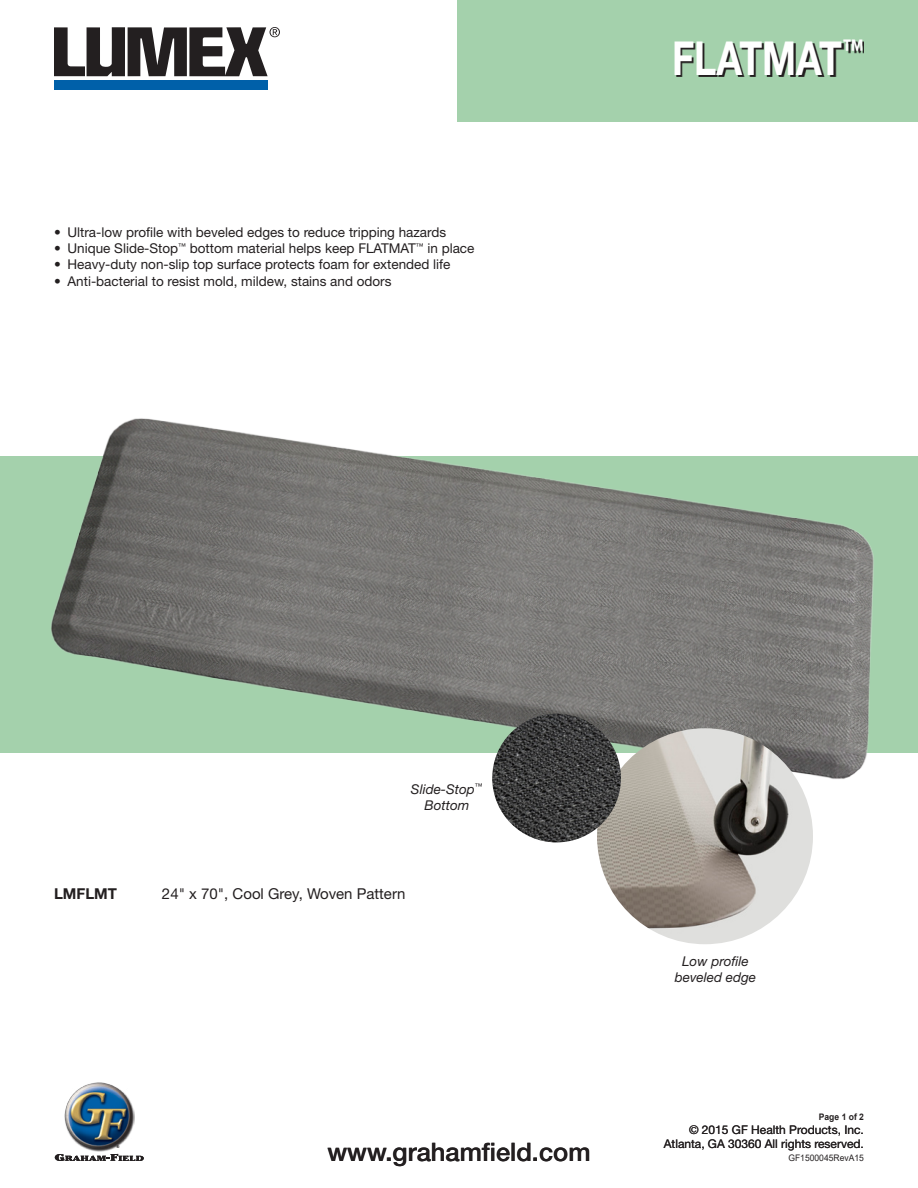
<style>
.page{position:relative;width:918px;height:1188px;background:#fff}
.page>*{position:absolute;margin:0;border:0;box-sizing:border-box;transform-origin:0 0}
.Title_Box{font:700 46.8px "Helvetica Neue LT Std";color:#fff;scale:.8 1}
.t1{font:500 25.5px "Helvetica Neue LT Std";color:#231f20}
.t2{font:15px "Helvetica Neue LT Std";color:#231f20}
.t3{font:700 15px "Helvetica Neue LT Std";color:#231f20}
.Bullet{font:13.5px "Helvetica Neue LT Std";color:#231f20}
.t4{font:italic 13.5px "Helvetica Neue LT Std";color:#231f20}
.t5{font:12px "Helvetica Neue LT Std";color:#231f20}
.t6{font:9px "Arial";color:#231f20;scale:.95 1}
.t7{font:700 9px "Arial";color:#231f20;scale:.95 1}
.t8{font:4.05px "Times New Roman";color:#231f20}
</style>
<div class="page">
<div style="left:457px;top:0;width:461px;height:122px;background:#a4d1ac"></div>
<div style="left:0;top:456px;width:918px;height:297px;background:#a4d1ac"></div>
<img style="left:65px;top:1082px;width:69px;height:70px">
<svg style="left:55px;top:1154px;width:89px;height:7px"></svg>
<div style="left:54px;top:80px;width:214px;height:9px;background:#0060a9"></div>
<svg style="left:54px;top:27px;width:226px;height:49px"></svg>
<svg style="left:676px;top:41px;width:188px;height:36px"></svg>
<img style="left:51px;top:418px;width:823px;height:396px">
<img style="left:597px;top:728px;width:216px;height:216px;border-radius:108px">
<img style="left:492px;top:714px;width:129px;height:128px;border-radius:64px">
<p class="Bullet" style="left:54px;top:224px;width:394px">• Ultra-low profile with beveled edges to reduce tripping hazards</p>
<p class="Bullet" style="left:54px;top:240px;width:422px">• Unique Slide-Stop<sup>™</sup> bottom material helps keep FLATMAT<sup>™</sup> in place</p>
<p class="Bullet" style="left:54px;top:257px;width:398px">• Heavy-duty non-slip top surface protects foam for extended life</p>
<p class="Bullet" style="left:54px;top:273px;width:339px">• Anti-bacterial to resist mold, mildew, stains and odors</p>
<p class="Title_Box" style="left:672px;top:29px;width:241px">FLATMAT<sup>™</sup></p>
<p class="t4" style="left:411px;top:781px;width:73px">Slide-Stop<sup>™</sup></p>
<p class="t4" style="left:425px;top:797px;width:46px">Bottom</p>
<p class="t3" style="left:54px;top:885px;width:65px">LMFLMT</p>
<p class="t2" style="left:162px;top:885px;width:245px">24" x 70", Cool Grey, Woven Pattern</p>
<p class="t4" style="left:682px;top:953px;width:68px">Low profile</p>
<p class="t4" style="left:675px;top:969px;width:83px">beveled edge</p>
<p class="t7" style="left:819px;top:1110px;width:49px">Page 1 of 2</p>
<p class="t5" style="left:689px;top:1122px;width:176px">© 2015 GF Health Products, Inc.</p>
<p class="t8" style="left:117px;top:1144px;width:5px">®</p>
<p class="t5" style="left:664px;top:1137px;width:202px">Atlanta, GA 30360 All rights reserved.</p>
<p class="t1" style="left:327px;top:1137px;width:265px">www.grahamfield.com</p>
<p class="t6" style="left:788px;top:1152px;width:81px">GF1500045RevA15</p>
</div>
